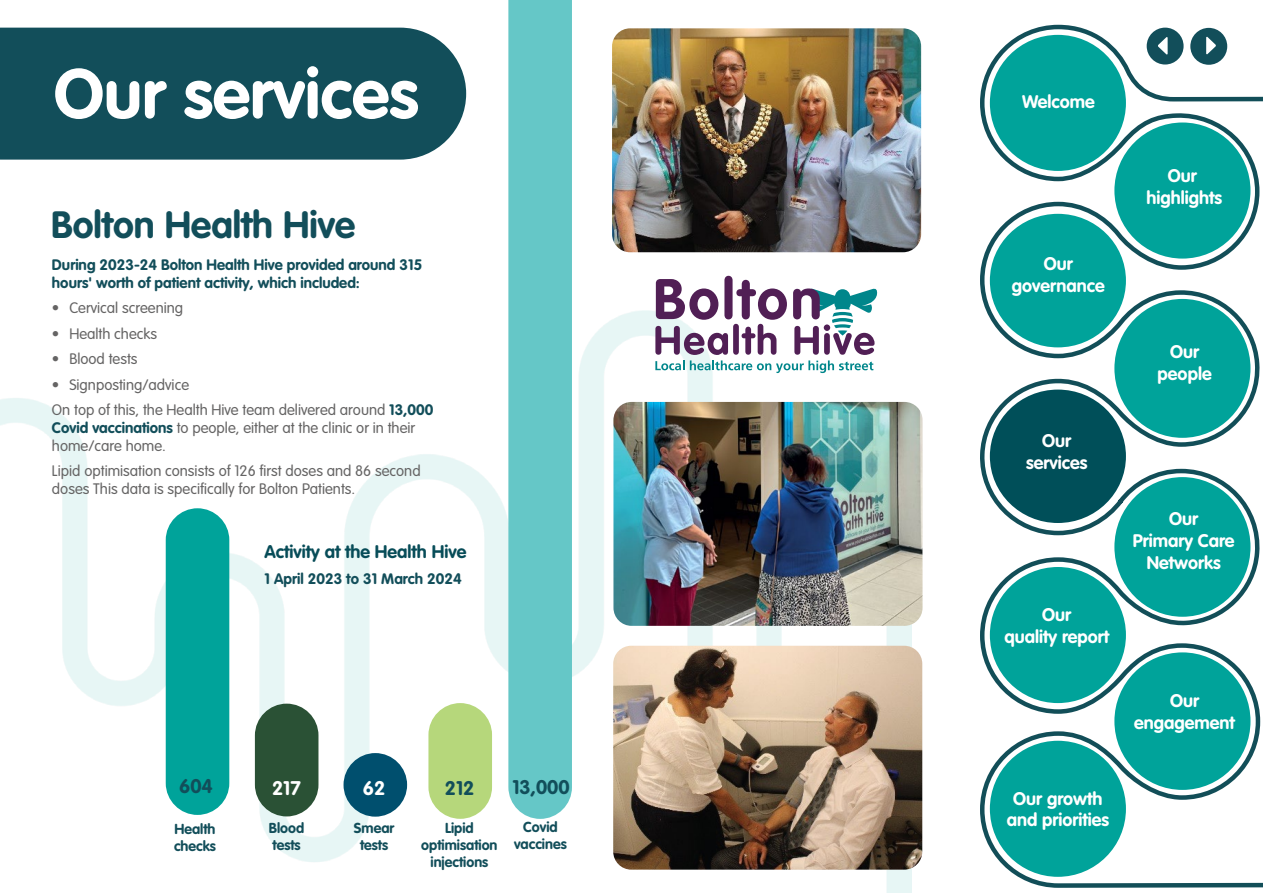
<style>
.page{position:relative;width:1263px;height:893px;background:#fff}
.page>*{position:absolute;margin:0;border:0;box-sizing:border-box;transform-origin:0 0}
.t1{font:700 69px "VAG Rounded LT Pro";color:#fff}
.t2{font:700 37.5px "VAG Rounded LT Pro";color:#124e5a}
.t3{font:700 19.5px "VAG Rounded LT Pro";color:#124e5a}
.t4{font:700 19.5px "VAG Rounded LT Pro";color:#fff}
.t5{font:700 18px/21.6px "VAG Rounded LT Pro";color:#fff;text-align:center}
.t6{font:700 18px "VAG Rounded LT Pro";color:#074c58}
.t7{font:300 15px/18px "VAG Rounded LT Pro";color:#656464}
.t8{font:700 15px/18px "VAG Rounded LT Pro";color:#124e5a}
.t9{font:700 14.25px/17.1px "VAG Rounded LT Pro";color:#124e5a;text-align:center}
.s1{font-weight:700;color:#124e5a}
</style>
<div class="page">
<img style="left:0;top:310px;width:912px;height:582px">
<div style="left:0;top:28px;width:466px;height:132px;background:#124e5a"></div>
<div style="left:428px;top:703px;width:64px;height:116px;background:#b6d77b;border-radius:32px"></div>
<div style="left:343px;top:753px;width:64px;height:64px;background:#004f6e;border-radius:32px"></div>
<div style="left:255px;top:704px;width:63px;height:112px;background:#2a5135;border-radius:32px"></div>
<div style="left:166px;top:508px;width:63px;height:307px;background:#00a39a;border-radius:32px"></div>
<div style="left:508px;top:0;width:64px;height:819px;background:#65c7c7"></div>
<img style="left:613px;top:646px;width:309px;height:224px">
<svg style="left:655px;top:276px;width:222px;height:97px"></svg>
<img style="left:612px;top:28px;width:309px;height:224px">
<svg style="left:980px;top:24px;width:283px;height:864px"></svg>
<div style="left:990px;top:35px;width:136px;height:136px;background:#00a39a;border-radius:50%"></div>
<div style="left:1114px;top:123px;width:136px;height:136px;background:#00a39a;border-radius:50%"></div>
<div style="left:990px;top:214px;width:136px;height:133px;background:#00a39a;border-radius:50%"></div>
<div style="left:1114px;top:299px;width:136px;height:139px;background:#00a39a;border-radius:50%"></div>
<div style="left:990px;top:390px;width:136px;height:133px;background:#004f59;border-radius:50%"></div>
<div style="left:1114px;top:477px;width:136px;height:140px;background:#00a39a;border-radius:50%"></div>
<div style="left:990px;top:567px;width:136px;height:136px;background:#00a39a;border-radius:50%"></div>
<div style="left:990px;top:741px;width:136px;height:136px;background:#00a39a;border-radius:50%"></div>
<div style="left:1114px;top:652px;width:136px;height:138px;background:#00a39a;border-radius:50%"></div>
<img style="left:613px;top:402px;width:309px;height:224px">
<div style="left:1190px;top:28px;width:37px;height:37px;background:#124e5a;border-radius:50%"></div>
<svg style="left:1206px;top:37px;width:10px;height:18px"></svg>
<div style="left:1147px;top:28px;width:36px;height:37px;background:#124e5a;border-radius:50%"></div>
<svg style="left:1158px;top:37px;width:9px;height:18px"></svg>
<h1 class="t1" style="left:54px;top:50px;width:366px">Our services</h1>
<h2 class="t2" style="left:51px;top:201px;width:306px">Bolton Health Hive</h2>
<p class="t8" style="left:52px;top:255px;width:372px">During 2023-24 Bolton Health Hive provided around 315 hours' worth of patient activity, which included:</p>
<p class="t7" style="left:52px;top:299px;width:133px">• Cervical screening</p>
<p class="t7" style="left:52px;top:325px;width:107px">• Health checks</p>
<p class="t7" style="left:52px;top:350px;width:87px">• Blood tests</p>
<p class="t7" style="left:52px;top:372px;width:383px;line-height:25.5px">• Signposting/advice<br>On top of this, the Health Hive team delivered around <span class="s1">13,000</span></p>
<p class="t7" style="left:52px;top:419px;width:365px"><span class="s1">Covid vaccinations</span> to people, either at the clinic or in their home/care home.</p>
<p class="t7" style="left:52px;top:462px;width:370px">Lipid optimisation consists of 126 first doses and 86 second doses This data is specifically for Bolton Patients.</p>
<p class="t6" style="left:265px;top:541px;width:203px">Activity at the Health Hive</p>
<p class="t8" style="left:265px;top:570px;width:199px">1 April 2023 to 31 March 2024</p>
<h3 class="t3" style="left:179px;top:774px;width:35px">604</h3>
<h3 class="t4" style="left:272px;top:776px;width:30px">217</h3>
<h3 class="t4" style="left:363px;top:776px;width:24px">62</h3>
<h3 class="t3" style="left:445px;top:776px;width:31px">212</h3>
<h3 class="t3" style="left:512px;top:775px;width:59px">13,000</h3>
<p class="t9" style="left:174px;top:820px;width:43px;text-align:left">Health checks</p>
<p class="t9" style="left:269px;top:820px;width:37px;text-align:left">Blood tests</p>
<p class="t9" style="left:354px;top:820px;width:42px">Smear tests</p>
<p class="t9" style="left:421px;top:820px;width:78px">Lipid optimisation injections</p>
<p class="t9" style="left:514px;top:819px;width:54px">Covid vaccines</p>
<p class="t5" style="left:1022px;top:91px;width:74px">Welcome</p>
<p class="t5" style="left:1012px;top:253px;width:94px">Our governance</p>
<p class="t5" style="left:1026px;top:430px;width:63px">Our services</p>
<p class="t5" style="left:1004px;top:604px;width:106px">Our<br>quality report</p>
<p class="t5" style="left:1007px;top:788px;width:104px">Our growth and priorities</p>
<p class="t5" style="left:1146px;top:165px;width:77px">Our highlights</p>
<p class="t5" style="left:1158px;top:341px;width:55px">Our people</p>
<p class="t5" style="left:1133px;top:509px;width:103px">Our<br>Primary Care<br>Networks</p>
<p class="t5" style="left:1134px;top:690px;width:102px">Our engagement</p>
</div>
